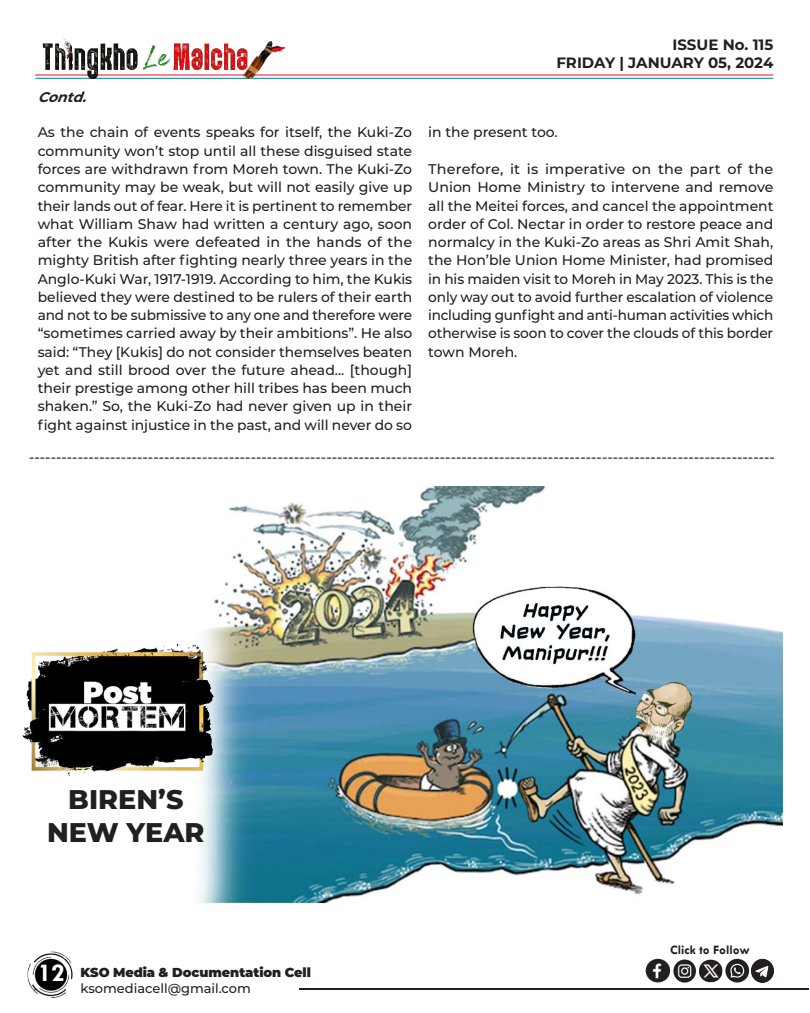
<style>
.page{position:relative;width:810px;height:1013px;background:#fff}
.page>*{position:absolute;margin:0;border:0;box-sizing:border-box;transform-origin:0 0}
.t1{font:800 27px/32.4px "Montserrat";color:#231f20;text-align:center}
.t2{font:700 26px "Tw Cen";color:#fff}
.t3{font:700 15px/18px "Montserrat";color:#231f20;text-align:right}
.t4{font:500 14px/18.2px "Montserrat";letter-spacing:-.005em;color:#231f20;text-align:justify}
.t5{font:italic 700 14px "Montserrat";color:#231f20}
.t6{font:900 13px "Montserrat";letter-spacing:-.005em;color:#231f20}
.t7{font:500 13px "Montserrat";color:#231f20}
.t8{font:700 13px "Tw Cen";color:#231f20}
</style>
<div class="page">
<hr style="left:299px;top:988px;width:509px;height:1px;background:#231f20">
<img style="left:27px;top:951px;width:46px;height:47px">
<hr style="left:35px;top:74px;width:738px;height:1px;background:#ff002d">
<hr style="left:35px;top:78px;width:738px;height:1px;background:#00848b">
<img style="left:35px;top:38px;width:254px;height:41px">
<img style="left:645px;top:958px;width:129px;height:25px">
<img style="left:199px;top:486px;width:584px;height:417px">
<img style="left:22px;top:644px;width:216px;height:139px">
<p class="t5" style="left:38px;top:87px;width:56px">Contd.</p>
<p class="t3" style="left:556px;top:35px;width:218px">ISSUE No. 115<br>FRIDAY | JANUARY 05, 2024</p>
<p class="t4" style="left:38px;top:123px;width:376px">As the chain of events speaks for itself, the Kuki-Zo community won’t stop until all these disguised state forces are withdrawn from Moreh town. The Kuki-Zo community may be weak, but will not easily give up their lands out of fear. Here it is pertinent to remember what William Shaw had written a century ago, soon after the Kukis were defeated in the hands of the mighty British after fighting nearly three years in the Anglo-Kuki War, 1917-1919. According to him, the Kukis believed they were destined to be rulers of their earth and not to be submissive to any one and therefore were “sometimes carried away by their ambitions”. He also said: “They [Kukis] do not consider themselves beaten yet and still brood over the future ahead... [though] their prestige among other hill tribes has been much shaken.” So, the Kuki-Zo had never given up in their fight against injustice in the past, and will never do so</p>
<p class="t4" style="left:428px;top:123px;width:131px">in the present too.</p>
<p class="t4" style="left:428px;top:159px;width:347px">Therefore, it is imperative on the part of the Union Home Ministry to intervene and remove all the Meitei forces, and cancel the appointment order of Col. Nectar in order to restore peace and normalcy in the Kuki-Zo areas as Shri Amit Shah, the Hon’ble Union Home Minister, had promised in his maiden visit to Moreh in May 2023. This is the only way out to avoid further escalation of violence including gunfight and anti-human activities which otherwise is soon to cover the clouds of this border town Moreh.</p>
<p class="t4" style="left:29px;top:447px;width:747px">------------------------------------------------------------------------------------------------------------------------------------------</p>
<h1 class="t1" style="left:47px;top:782px;width:159px">BIREN’S<br>NEW YEAR</h1>
<h2 class="t2" style="left:38px;top:957px;width:28px">12</h2>
<p class="t6" style="left:81px;top:962px;width:232px">KSO Media &amp; Documentation Cell</p>
<p class="t7" style="left:81px;top:978px;width:172px">ksomediacell@gmail.com</p>
<p class="t8" style="left:670px;top:942px;width:81px">Click to Follow</p>
</div>
